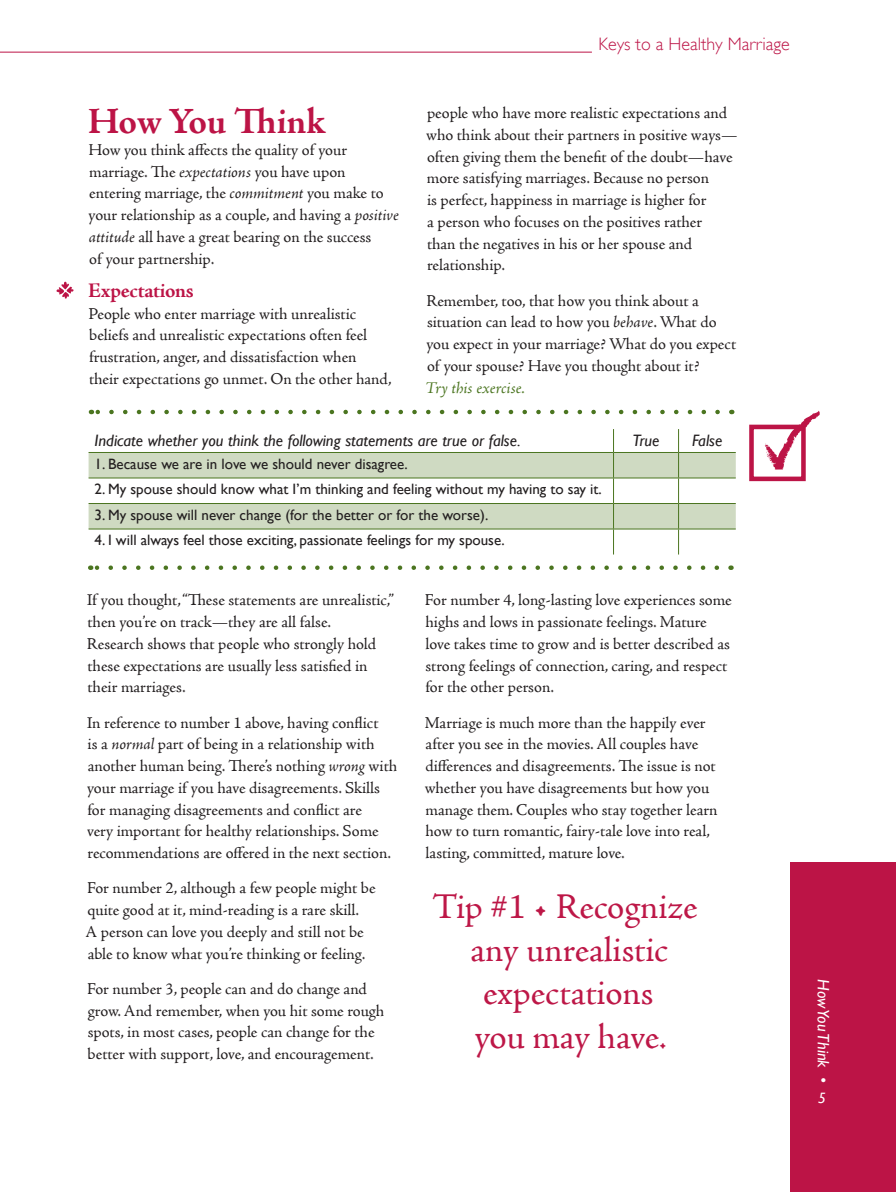
<style>
.page{position:relative;width:896px;height:1192px;background:#fff}
.page>*{position:absolute;margin:0;border:0;box-sizing:border-box;transform-origin:0 0}
.t1{font:700 37.5px "Adobe Jenson Pro";letter-spacing:-.01em;color:#bc1446}
.t2{font:36px/43.2px "Adobe Jenson Pro";color:#bd1747;text-align:center}
.t3{font:700 21px "Adobe Jenson Pro";letter-spacing:-.015em;color:#bc1446}
.t4{font:300 18px "Gill Sans";color:#bc1446}
.t5{font:16.5px/21.8px "Adobe Jenson Pro";letter-spacing:-.005em;color:#231f20}
.t6{font:italic 16.5px "Gill Sans";color:#231f20}
.t7{font:italic 16.5px "Adobe Jenson Pro";color:#4b7520}
.t8{font:italic 16.5px "Gill Sans";color:#fff}
.t9{font:15px "Gill Sans";color:#231f20}
.t10{font:italic 15px "Gill Sans";color:#fff}
.s1{font-style:italic}
</style>
<div class="page">
<div style="left:789px;top:862px;width:106px;height:329px;background:#bc1446"></div>
<hr style="left:0;top:52px;width:591px;height:1px;background:#bc1446">
<svg style="left:56px;top:282px;width:17px;height:16px"></svg>
<svg style="left:98px;top:410px;width:619px;height:4px"></svg>
<svg style="left:88px;top:453px;width:647px;height:75px;fill:#cfdac2"></svg>
<hr style="left:88px;top:452px;width:525px;height:1px;background:#4b7520">
<hr style="left:613px;top:452px;width:65px;height:1px;background:#4b7520">
<hr style="left:678px;top:452px;width:57px;height:1px;background:#4b7520">
<hr style="left:88px;top:477px;width:525px;height:1px;background:#4b7520">
<hr style="left:613px;top:477px;width:65px;height:1px;background:#4b7520">
<hr style="left:678px;top:477px;width:57px;height:1px;background:#4b7520">
<hr style="left:88px;top:503px;width:525px;height:1px;background:#4b7520">
<hr style="left:613px;top:503px;width:65px;height:1px;background:#4b7520">
<hr style="left:678px;top:503px;width:57px;height:1px;background:#4b7520">
<hr style="left:88px;top:528px;width:525px;height:1px;background:#4b7520">
<hr style="left:613px;top:528px;width:65px;height:1px;background:#4b7520">
<svg style="left:612px;top:453px;width:1px;height:77px"></svg>
<hr style="left:678px;top:528px;width:57px;height:1px;background:#4b7520">
<svg style="left:677px;top:453px;width:1px;height:77px"></svg>
<svg style="left:97px;top:565px;width:619px;height:5px"></svg>
<div style="left:748px;top:424px;width:57px;height:57px;border:5px solid #bc1446"></div>
<svg style="left:764px;top:410px;width:55px;height:59px"></svg>
<h1 class="t1" style="left:88px;top:100px;width:239px">How You Think</h1>
<p class="t5" style="left:88px;top:139px;width:312px">How you think affects the quality of your marriage. The <span class="s1">expectations</span> you have upon entering marriage, the <span class="s1">commitment</span> you make to your relationship as a couple, and having a <span class="s1">positive attitude</span> all have a great bearing on the success<br>of your partnership.</p>
<p class="t3" style="left:88px;top:278px;width:107px">Expectations</p>
<p class="t5" style="left:88px;top:303px;width:305px">People who enter marriage with unrealistic beliefs and unrealistic expectations often feel frustration, anger, and dissatisfaction when<br>their expectations go unmet. On the other hand,</p>
<p class="t4" style="left:598px;top:33px;width:193px">Keys to a Healthy Marriage</p>
<p class="t5" style="left:426px;top:102px;width:312px">people who have more realistic expectations and who think about their partners in positive ways— often giving them the benefit of the doubt—have more satisfying marriages. Because no person<br>is perfect, happiness in marriage is higher for<br>a person who focuses on the positives rather<br>than the negatives in his or her spouse and relationship.</p>
<p class="t5" style="left:426px;top:290px;width:311px">Remember, too, that how you think about a situation can lead to how you <span class="s1">behave</span>. What do you expect in your marriage? What do you expect of your spouse? Have you thought about it?</p>
<p class="t7" style="left:425px;top:378px;width:101px">Try this exercise.</p>
<p class="t6" style="left:94px;top:431px;width:427px">Indicate whether you think the following statements are true or false.</p>
<p class="t6" style="left:632px;top:431px;width:28px">True</p>
<p class="t6" style="left:691px;top:431px;width:32px">False</p>
<p class="t9" style="left:94px;top:455px;width:315px">1. Because we are in love we should never disagree.</p>
<p class="t9" style="left:94px;top:480px;width:508px">2. My spouse should know what I’m thinking and feeling without my having to say it.</p>
<p class="t9" style="left:94px;top:506px;width:395px">3. My spouse will never change (for the better or for the worse).</p>
<p class="t9" style="left:94px;top:531px;width:411px">4. I will always feel those exciting, passionate feelings for my spouse.</p>
<p class="t5" style="left:87px;top:589px;width:308px">If you thought, “These statements are unrealistic,” then you’re on track—they are all false.<br>Research shows that people who strongly hold these expectations are usually less satisfied in their marriages.</p>
<p class="t5" style="left:87px;top:712px;width:312px">In reference to number 1 above, having conflict<br>is a <span class="s1">normal</span> part of being in a relationship with another human being. There’s nothing <span class="s1">wrong</span> with your marriage if you have disagreements. Skills for managing disagreements and conflict are<br>very important for healthy relationships. Some recommendations are offered in the next section.</p>
<p class="t5" style="left:85px;top:877px;width:291px">For number 2, although a few people might be quite good at it, mind-reading is a rare skill.<br>A person can love you deeply and still not be able to know what you’re thinking or feeling.</p>
<p class="t5" style="left:87px;top:978px;width:299px">For number 3, people can and do change and grow. And remember, when you hit some rough spots, in most cases, people can change for the better with support, love, and encouragement.</p>
<p class="t5" style="left:424px;top:589px;width:308px">For number 4, long-lasting love experiences some highs and lows in passionate feelings. Mature love takes time to grow and is better described as strong feelings of connection, caring, and respect for the other person.</p>
<p class="t5" style="left:424px;top:711px;width:294px">Marriage is much more than the happily ever after you see in the movies. All couples have differences and disagreements. The issue is not whether you have disagreements but how you manage them. Couples who stay together learn how to turn romantic, fairy-tale love into real, lasting, committed, mature love.</p>
<h2 class="t2" style="left:432px;top:885px;width:266px">Tip #1 • Recognize any unrealistic expectations<br>you may have.</h2>
<p class="t8" style="left:832px;top:979px;width:105px;rotate:90deg">How You Think •</p>
<p class="t10" style="left:817px;top:1088px;width:9px">5</p>
</div>
